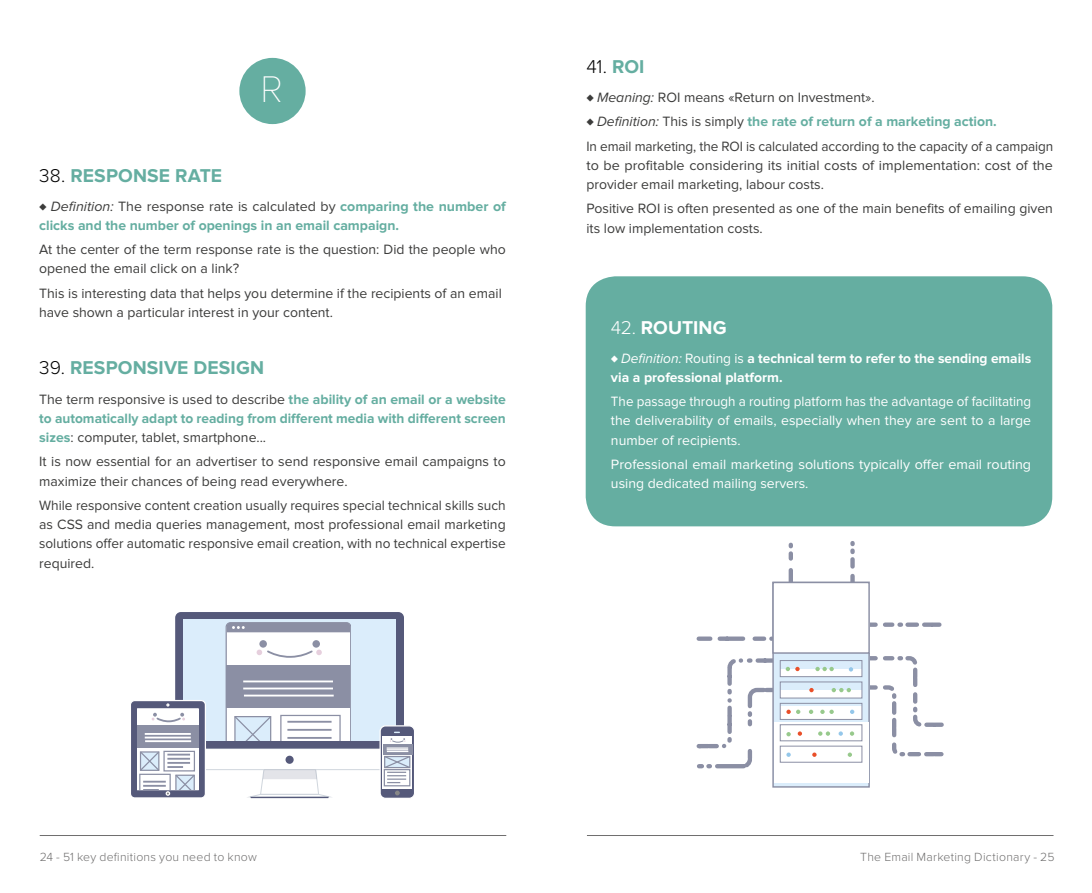
<style>
.page{position:relative;width:1092px;height:893px;background:#fff}
.page>*{position:absolute;margin:0;border:0;box-sizing:border-box;transform-origin:0 0}
.t1{font:100 38.5px "Proxima Nova T";color:#fff}
.t2{font:700 19.25px "Proxima Nova";letter-spacing:.01em;color:#65aea1}
.t3{font:700 19.25px "Proxima Nova";color:#fff}
.t4{font:300 19.25px "Proxima Nova";color:#000}
.t5{font:14px/19.2px "Proxima Nova";color:#3c3c3b}
.t6{font:700 14px/19.2px "Proxima Nova";color:#65aea1}
.t7{font:14px/19.2px "Proxima Nova";color:#fff;text-align:justify;scale:.96 1}
.t8{font:14px/19.2px "Proxima Nova";color:#fff}
.t9{font:700 14px/19.2px "Proxima Nova";color:#fff}
.t10{font:300 12.25px "Proxima Nova";letter-spacing:.02em;color:#706f6f}
.s1{font-weight:300;color:#000}
.s2{font-weight:400;font-style:italic;color:#3c3c3b}
.s3{font-weight:400;color:#3c3c3b}
.s4{font-weight:700;color:#65aea1}
.s5{font-style:italic}
.s6{font-weight:300}
.s7{font-weight:400;font-style:italic}
.s8{font-weight:400}
</style>
<div class="page">
<hr style="left:40px;top:835px;width:466px;height:1px;background:#706f6f">
<hr style="left:587px;top:835px;width:466px;height:1px;background:#706f6f">
<div style="left:585px;top:276px;width:467px;height:250px;background:#65aea1;border-radius:30px"></div>
<div style="left:239px;top:58px;width:66px;height:66px;background:#65aea1;border-radius:50%"></div>
<div style="left:130px;top:700px;width:75px;height:98px;background:#55597a;border-radius:4px"></div>
<div style="left:130px;top:700px;width:76px;height:98px;border:1px solid #fff;border-radius:4px"></div>
<svg style="left:380px;top:726px;width:34px;height:72px"></svg>
<div style="left:379px;top:725px;width:36px;height:74px;border:1px solid #fff;border-radius:5px"></div>
<div style="left:382px;top:736px;width:30px;height:53px;background:#fff"></div>
<div style="left:383px;top:744px;width:29px;height:10px;background:#8b8fa4"></div>
<svg style="left:135px;top:612px;width:276px;height:187px"></svg>
<svg style="left:696px;top:658px;width:76px;height:111px"></svg>
<svg style="left:869px;top:654px;width:75px;height:104px"></svg>
<svg style="left:788px;top:543px;width:5px;height:39px"></svg>
<svg style="left:850px;top:543px;width:4px;height:39px"></svg>
<svg style="left:869px;top:622px;width:73px;height:5px"></svg>
<svg style="left:698px;top:636px;width:74px;height:5px"></svg>
<div style="left:773px;top:582px;width:96px;height:205px;background:#dbedfb"></div>
<div style="left:772px;top:582px;width:97px;height:206px;border:1px solid #8b8fa4"></div>
<div style="left:773px;top:722px;width:95px;height:61px;background:#fff"></div>
<div style="left:780px;top:706px;width:81px;height:13px;background:#fff"></div>
<div style="left:780px;top:690px;width:81px;height:8px;background:#fff"></div>
<div style="left:780px;top:669px;width:81px;height:7px;background:#fff"></div>
<div style="left:773px;top:582px;width:96px;height:71px;background:#fff"></div>
<div style="left:772px;top:582px;width:97px;height:72px;border:1px solid #8b8fa4"></div>
<div style="left:779px;top:660px;width:83px;height:17px;border:1px solid #8b8fa4"></div>
<div style="left:779px;top:682px;width:83px;height:16px;border:1px solid #8b8fa4"></div>
<div style="left:779px;top:703px;width:83px;height:17px;border:1px solid #8b8fa4"></div>
<div style="left:779px;top:724px;width:83px;height:17px;border:1px solid #8b8fa4"></div>
<div style="left:779px;top:746px;width:83px;height:17px;border:1px solid #8b8fa4"></div>
<svg style="left:815px;top:667px;width:18px;height:4px"></svg>
<svg style="left:785px;top:667px;width:14px;height:4px"></svg>
<svg style="left:809px;top:688px;width:4px;height:4px"></svg>
<svg style="left:797px;top:731px;width:5px;height:5px"></svg>
<svg style="left:812px;top:752px;width:4px;height:5px"></svg>
<svg style="left:786px;top:710px;width:4px;height:4px"></svg>
<svg style="left:831px;top:688px;width:19px;height:4px"></svg>
<svg style="left:796px;top:710px;width:4px;height:4px"></svg>
<svg style="left:818px;top:731px;width:12px;height:5px"></svg>
<svg style="left:786px;top:732px;width:4px;height:4px"></svg>
<svg style="left:849px;top:731px;width:5px;height:5px"></svg>
<svg style="left:809px;top:710px;width:4px;height:4px"></svg>
<svg style="left:820px;top:710px;width:13px;height:4px"></svg>
<svg style="left:838px;top:731px;width:4px;height:5px"></svg>
<svg style="left:847px;top:752px;width:5px;height:5px"></svg>
<svg style="left:850px;top:710px;width:4px;height:4px"></svg>
<svg style="left:848px;top:667px;width:5px;height:4px"></svg>
<svg style="left:786px;top:752px;width:4px;height:5px"></svg>
<h1 class="t1" style="left:260px;top:67px;width:24px">R</h1>
<h2 class="t2" style="left:39px;top:164px;width:184px"><span class="s1">38.</span> RESPONSE RATE</h2>
<p class="t6" style="left:39px;top:197px;width:468px"><span class="s2">♦ Definition:</span> <span class="s3">The response rate is calculated by</span> comparing the number of clicks and the number of openings in an email campaign.</p>
<p class="t5" style="left:39px;top:240px;width:468px">At the center of the term response rate is the question: Did the people who opened the email click on a link?</p>
<p class="t5" style="left:39px;top:284px;width:464px">This is interesting data that helps you determine if the recipients of an email have shown a particular interest in your content.</p>
<h2 class="t2" style="left:39px;top:357px;width:226px"><span class="s1">39.</span> RESPONSIVE DESIGN</h2>
<p class="t6" style="left:39px;top:390px;width:468px;text-align:justify"><span class="s3">The term responsive is used to describe</span> the ability of an email or a website to automatically adapt to reading from different media with different screen sizes<span class="s3">: computer, tablet, smartphone...</span></p>
<p class="t5" style="left:39px;top:452px;width:468px">It is now essential for an advertiser to send responsive email campaigns to maximize their chances of being read everywhere.</p>
<p class="t5" style="left:39px;top:496px;width:468px;text-align:justify">While responsive content creation usually requires special technical skills such as CSS and media queries management, most professional email marketing solutions offer automatic responsive email creation, with no technical expertise required.</p>
<h2 class="t4" style="left:586px;top:56px;width:60px">41. <span class="s4">ROI</span></h2>
<p class="t5" style="left:586px;top:86px;width:468px;line-height:24.2px"><span class="s5">♦ Meaning:</span> ROI means «Return on Investment».<br><span class="s5">♦ Definition:</span> This is simply <span class="s4">the rate of return of a marketing action.<br></span>In email marketing, the ROI is calculated according to the capacity of a campaign</p>
<p class="t5" style="left:586px;top:156px;width:468px">to be profitable considering its initial costs of implementation: cost of the provider email marketing, labour costs.</p>
<p class="t5" style="left:586px;top:199px;width:468px">Positive ROI is often presented as one of the main benefits of emailing given its low implementation costs.</p>
<h2 class="t3" style="left:611px;top:316px;width:117px"><span class="s6">42.</span> ROUTING</h2>
<p class="t9" style="left:611px;top:349px;width:422px"><span class="s7">♦ Definition:</span> <span class="s8">Routing is</span> a technical term to refer to the sending emails via a professional platform.</p>
<p class="t7" style="left:611px;top:392px;width:439px">The passage through a routing platform has the advantage of facilitating the deliverability of emails, especially when they are sent to a large number of recipients.</p>
<p class="t8" style="left:611px;top:455px;width:422px">Professional email marketing solutions typically offer email routing using dedicated mailing servers.</p>
<p class="t10" style="left:40px;top:850px;width:219px">24 - 51 key definitions you need to know</p>
<p class="t10" style="left:860px;top:850px;width:196px">The Email Marketing Dictionary - 25</p>
</div>
